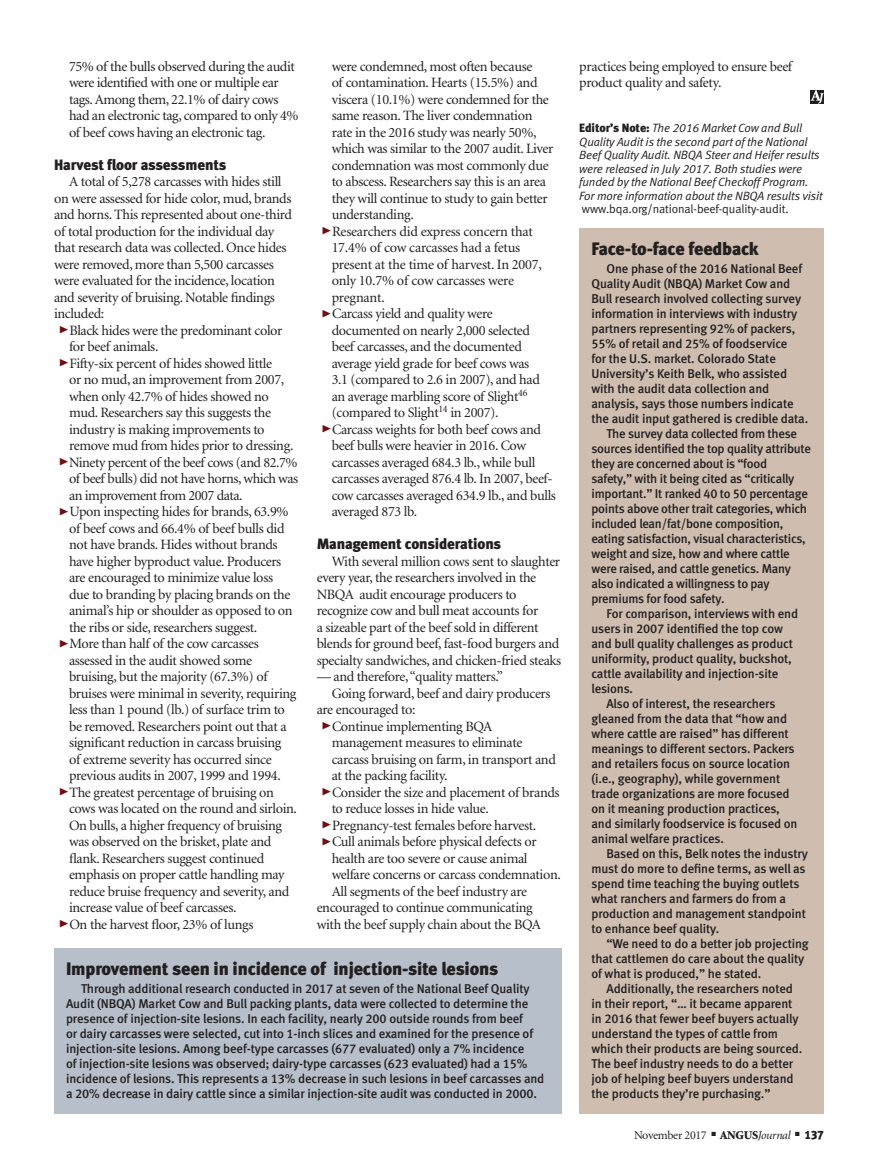
<style>
.page{position:relative;width:878px;height:1168px;background:#fff}
.page>*{position:absolute;margin:0;border:0;box-sizing:border-box;transform-origin:0 0}
.sidebar_headline{font:18px "Meta Black LF";letter-spacing:-.01em;color:#231f20}
.subhead{font:15px "Meta Black LF";letter-spacing:-.01em;color:#231f20}
.body_text{font:14.25px/16.5px "Minion";letter-spacing:-.025em;color:#231f20}
.sidebar_text{font:12.75px/15px "Meta Medium LF";letter-spacing:-.01em;color:#231f20}
.editor_s_note{font:italic 12px/13.5px "Meta Normal LF";letter-spacing:-.01em;color:#231f20}
.t1{font:12px "Minion";letter-spacing:-.025em;color:#231f20}
.s1{font-family:"Meta Black Caps Expert";font-size:21px;color:#700e12}
.s2{font-family:"Meta Black LF";font-style:normal}
.s3{font-style:normal}
.s4{font-weight:900}
.s5{font-style:italic}
.s6{font-family:"Meta Black LF"}
</style>
<div class="page">
<svg style="left:810px;top:103px;width:14px;height:1px"></svg>
<svg style="left:810px;top:90px;width:14px;height:13px"></svg>
<div style="left:579px;top:229px;width:245px;height:885px;background:#cfbeb0"></div>
<div style="left:54px;top:949px;width:507px;height:165px;background:#b6bfca"></div>
<p class="body_text" style="left:69px;top:58px;width:231px">75% of the bulls observed during the audit were identified with one or multiple ear tags. Among them, 22.1% of dairy cows had an electronic tag, compared to only 4% of beef cows having an electronic tag.</p>
<p class="subhead" style="left:54px;top:155px;width:174px">Harvest floor assessments</p>
<p class="body_text" style="left:54px;top:174px;width:239px;text-indent:15px">A total of 5,278 carcasses with hides still on were assessed for hide color, mud, brands and horns. This represented about one-third of total production for the individual day that research data was collected. Once hides were removed, more than 5,500 carcasses were evaluated for the incidence, location and severity of bruising. Notable findings included:</p>
<p class="body_text" style="left:69px;top:322px;width:215px;text-indent:-11px"><span class="s1">@</span>Black hides were the predominant color for beef animals.</p>
<p class="body_text" style="left:69px;top:355px;width:226px;text-indent:-11px"><span class="s1">@</span>Fifty-six percent of hides showed little<br>or no mud, an improvement from 2007, when only 42.7% of hides showed no mud. Researchers say this suggests the industry is making improvements to remove mud from hides prior to dressing.</p>
<p class="body_text" style="left:69px;top:454px;width:231px;text-align:justify;text-indent:-11px"><span class="s1">@</span>Ninety percent of the beef cows (and 82.7% of beef bulls) did not have horns, which was an improvement from 2007 data.</p>
<p class="body_text" style="left:69px;top:504px;width:225px;text-indent:-11px"><span class="s1">@</span>Upon inspecting hides for brands, 63.9% of beef cows and 66.4% of beef bulls did not have brands. Hides without brands have higher byproduct value. Producers are encouraged to minimize value loss due to branding by placing brands on the animal’s hip or shoulder as opposed to on the ribs or side, researchers suggest.</p>
<p class="body_text" style="left:69px;top:636px;width:229px;text-indent:-11px"><span class="s1">@</span>More than half of the cow carcasses assessed in the audit showed some bruising, but the majority (67.3%) of bruises were minimal in severity, requiring less than 1 pound (lb.) of surface trim to be removed. Researchers point out that a significant reduction in carcass bruising<br>of extreme severity has occurred since previous audits in 2007, 1999 and 1994.</p>
<p class="body_text" style="left:69px;top:784px;width:229px;text-indent:-11px"><span class="s1">@</span>The greatest percentage of bruising on cows was located on the round and sirloin.<br>On bulls, a higher frequency of bruising was observed on the brisket, plate and flank. Researchers suggest continued emphasis on proper cattle handling may reduce bruise frequency and severity, and increase value of beef carcasses.</p>
<p class="body_text" style="left:58px;top:916px;width:197px"><span class="s1">@</span>On the harvest floor, 23% of lungs</p>
<p class="body_text" style="left:332px;top:58px;width:223px">were condemned, most often because<br>of contamination. Hearts (15.5%) and viscera (10.1%) were condemned for the same reason. The liver condemnation rate in the 2016 study was nearly 50%, which was similar to the 2007 audit. Liver condemnation was most commonly due to abscess. Researchers say this is an area they will continue to study to gain better understanding.</p>
<p class="body_text" style="left:332px;top:223px;width:212px;text-indent:-11px"><span class="s1">@</span>Researchers did express concern that<br>17.4% of cow carcasses had a fetus present at the time of harvest. In 2007, only 10.7% of cow carcasses were pregnant.</p>
<p class="body_text" style="left:332px;top:306px;width:210px;text-indent:-11px"><span class="s1">@</span>Carcass yield and quality were documented on nearly 2,000 selected beef carcasses, and the documented average yield grade for beef cows was 3.1 (compared to 2.6 in 2007), and had an average marbling score of Slight<sup>46 </sup>(compared to Slight<sup>14</sup> in 2007).</p>
<p class="body_text" style="left:332px;top:421px;width:226px;text-indent:-11px"><span class="s1">@</span>Carcass weights for both beef cows and beef bulls were heavier in 2016. Cow carcasses averaged 684.3 lb., while bull carcasses averaged 876.4 lb. In 2007, beef&shy;cow carcasses averaged 634.9 lb., and bulls averaged 873 lb.</p>
<p class="subhead" style="left:316px;top:535px;width:186px">Management considerations</p>
<p class="body_text" style="left:316px;top:553px;width:246px;text-indent:15px">With several million cows sent to slaughter every year, the researchers involved in the NBQA audit encourage producers to recognize cow and bull meat accounts for<br>a sizeable part of the beef sold in different blends for ground beef, fast-food burgers and specialty sandwiches, and chicken-fried steaks</p>
<p class="body_text" style="left:316px;top:669px;width:188px">— and therefore, “quality matters.”</p>
<p class="body_text" style="left:316px;top:685px;width:235px;text-indent:15px">Going forward, beef and dairy producers are encouraged to:</p>
<p class="body_text" style="left:332px;top:718px;width:226px;text-indent:-11px"><span class="s1">@</span>Continue implementing BQA management measures to eliminate carcass bruising on farm, in transport and at the packing facility.</p>
<p class="body_text" style="left:332px;top:784px;width:229px;text-indent:-11px"><span class="s1">@</span>Consider the size and placement of brands to reduce losses in hide value.</p>
<p class="body_text" style="left:321px;top:817px;width:217px"><span class="s1">@</span>Pregnancy-test females before harvest.</p>
<p class="body_text" style="left:332px;top:834px;width:231px;text-indent:-11px"><span class="s1">@</span>Cull animals before physical defects or health are too severe or cause animal welfare concerns or carcass condemnation.</p>
<p class="body_text" style="left:316px;top:883px;width:226px;text-align:center">All segments of the beef industry are encouraged to continue communicating with the beef supply chain about the BQA</p>
<p class="sidebar_headline" style="left:66px;top:957px;width:433px">Improvement seen in incidence of injection-site lesions</p>
<p class="sidebar_text" style="left:66px;top:980px;width:480px;text-indent:15px">Through additional research conducted in 2017 at seven of the National Beef Quality Audit (NBQA) Market Cow and Bull packing plants, data were collected to determine the presence of injection-site lesions. In each facility, nearly 200 outside rounds from beef<br>or dairy carcasses were selected, cut into 1-inch slices and examined for the presence of injection-site lesions. Among beef-type carcasses (677 evaluated) only a 7% incidence<br>of injection-site lesions was observed; dairy-type carcasses (623 evaluated) had a 15% incidence of lesions. This represents a 13% decrease in such lesions in beef carcasses and a 20% decrease in dairy cattle since a similar injection-site audit was conducted in 2000.</p>
<p class="body_text" style="left:579px;top:58px;width:214px">practices being employed to ensure beef product quality and safety.</p>
<p class="editor_s_note" style="left:579px;top:121px;width:245px"><span class="s2">Editor’s Note:</span> The 2016 Market Cow and Bull Quality Audit is the second part of the National Beef Quality Audit. NBQA Steer and Heifer results were released in July 2017. Both studies were funded by the National Beef Checkoff Program.<br>For more information about the NBQA results visit <span class="s3">www.bqa.org/national-beef-quality-audit.</span></p>
<p class="sidebar_headline" style="left:591px;top:237px;width:169px">Face-to-face feedback</p>
<p class="sidebar_text" style="left:591px;top:260px;width:218px;text-indent:15px">One phase of the 2016 National Beef Quality Audit (NBQA) Market Cow and Bull research involved collecting survey information in interviews with industry partners representing 92% of packers, 55% of retail and 25% of foodservice<br>for the U.S. market. Colorado State University’s Keith Belk, who assisted with the audit data collection and analysis, says those numbers indicate the audit input gathered is credible data.</p>
<p class="sidebar_text" style="left:591px;top:425px;width:221px;text-indent:15px">The survey data collected from these sources identified the top quality attribute they are concerned about is “food safety,” with it being cited as “critically important.” It ranked 40 to 50 percentage points above other trait categories, which included lean/fat/bone composition, eating satisfaction, visual characteristics, weight and size, how and where cattle were raised, and cattle genetics. Many also indicated a willingness to pay premiums for food safety.</p>
<p class="sidebar_text" style="left:591px;top:605px;width:208px;text-indent:15px">For comparison, interviews with end users in 2007 identified the top cow and bull quality challenges as product uniformity, product quality, buckshot, cattle availability and injection-site lesions.</p>
<p class="sidebar_text" style="left:591px;top:695px;width:208px;text-indent:15px">Also of interest, the researchers gleaned from the data that “how and where cattle are raised” has different meanings to different sectors. Packers and retailers focus on source location (i.e., geography), while government trade organizations are more focused on it meaning production practices, and similarly foodservice is focused on animal welfare practices.</p>
<p class="sidebar_text" style="left:591px;top:845px;width:218px;text-indent:15px">Based on this, Belk notes the industry must do more to define terms, as well as spend time teaching the buying outlets what ranchers and farmers do from a production and management standpoint to enhance beef quality.</p>
<p class="sidebar_text" style="left:591px;top:935px;width:219px;text-indent:15px">“We need to do a better job projecting that cattlemen do care about the quality of what is produced,” he stated.</p>
<p class="sidebar_text" style="left:591px;top:980px;width:212px;text-indent:15px">Additionally, the researchers noted in their report, “… it became apparent in 2016 that fewer beef buyers actually understand the types of cattle from which their products are being sourced.<br>The beef industry needs to do a better job of helping beef buyers understand the products they’re purchasing.”</p>
<p class="t1" style="left:634px;top:1129px;width:191px">November 2017 ■ <span class="s4">ANGUS</span><span class="s5">Journal</span> ■ <span class="s6">137</span></p>
</div>
